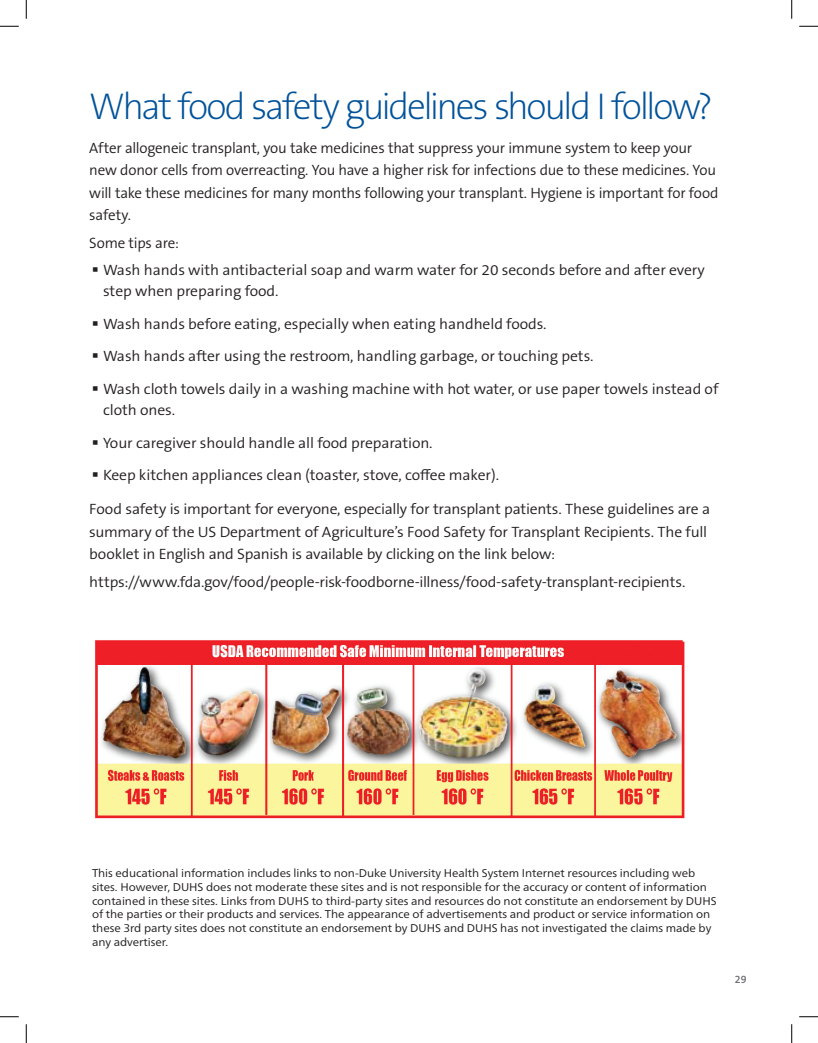
<style>
.page{position:relative;width:818px;height:1043px;background:#fff}
.page>*{position:absolute;margin:0;border:0;box-sizing:border-box;transform-origin:0 0}
.t1{font:200 37.5px "The Sans B W2";letter-spacing:-.06em;color:#01529a}
.t2{font:300 15px/21.2px "The Sans B W4";letter-spacing:-.01em;color:#231f20;scale:1.04 1}
.t3{font:300 15px/22.5px "The Sans B W4";letter-spacing:-.01em;color:#231f20}
.t4{font:11.25px/13.8px "Frutiger Neue LT Pro";letter-spacing:-.005em;color:#231f20;scale:1.04 1}
.t5{font:600 10.62px "The Sans B W6";color:#6c6d70}
</style>
<div class="page">
<img style="left:95px;top:640px;width:590px;height:179px">
<svg style="left:0;top:25px;width:19px;height:2px"></svg>
<svg style="left:799px;top:25px;width:19px;height:2px"></svg>
<svg style="left:0;top:1016px;width:19px;height:1px"></svg>
<svg style="left:799px;top:1016px;width:19px;height:1px"></svg>
<svg style="left:25px;top:0;width:2px;height:19px"></svg>
<svg style="left:25px;top:1024px;width:2px;height:18px"></svg>
<svg style="left:791px;top:0;width:1px;height:19px"></svg>
<svg style="left:791px;top:1024px;width:1px;height:18px"></svg>
<h2 class="t1" style="left:89px;top:82px;width:625px">What food safety guidelines should I follow?</h2>
<p class="t3" style="left:89px;top:136px;width:630px">After allogeneic transplant, you take medicines that suppress your immune system to keep your new donor cells from overreacting. You have a higher risk for infections due to these medicines. You will take these medicines for many months following your transplant. Hygiene is important for food safety.</p>
<p class="t3" style="left:89px;top:232px;width:91px">Some tips are:</p>
<p class="t2" style="left:103px;top:259px;width:580px;text-indent:-11px">▪ Wash hands with antibacterial soap and warm water for 20 seconds before and after every step when preparing food.</p>
<p class="t2" style="left:92px;top:313px;width:439px">▪ Wash hands before eating, especially when eating handheld foods.</p>
<p class="t2" style="left:92px;top:346px;width:484px">▪ Wash hands after using the restroom, handling garbage, or touching pets.</p>
<p class="t2" style="left:103px;top:378px;width:593px;text-indent:-11px">▪ Wash cloth towels daily in a washing machine with hot water, or use paper towels instead of cloth ones.</p>
<p class="t2" style="left:92px;top:432px;width:329px">▪ Your caregiver should handle all food preparation.</p>
<p class="t2" style="left:92px;top:464px;width:393px">▪ Keep kitchen appliances clean (toaster, stove, coffee maker).</p>
<p class="t2" style="left:89px;top:498px;width:598px;line-height:22.5px">Food safety is important for everyone, especially for transplant patients. These guidelines are a summary of the US Department of Agriculture’s Food Safety for Transplant Recipients. The full booklet in English and Spanish is available by clicking on the link below:</p>
<p class="t2" style="left:89px;top:571px;width:574px">https://www.fda.gov/food/people-risk-foodborne-illness/food-safety-transplant-recipients.</p>
<p class="t4" style="left:92px;top:866px;width:602px">This educational information includes links to non-Duke University Health System Internet resources including web sites. However, DUHS does not moderate these sites and is not responsible for the accuracy or content of information contained in these sites. Links from DUHS to third-party sites and resources do not constitute an endorsement by DUHS of the parties or their products and services. The appearance of advertisements and product or service information on these 3rd party sites does not constitute an endorsement by DUHS and DUHS has not investigated the claims made by any advertiser.</p>
<p class="t5" style="left:735px;top:972px;width:13px">29</p>
</div>
